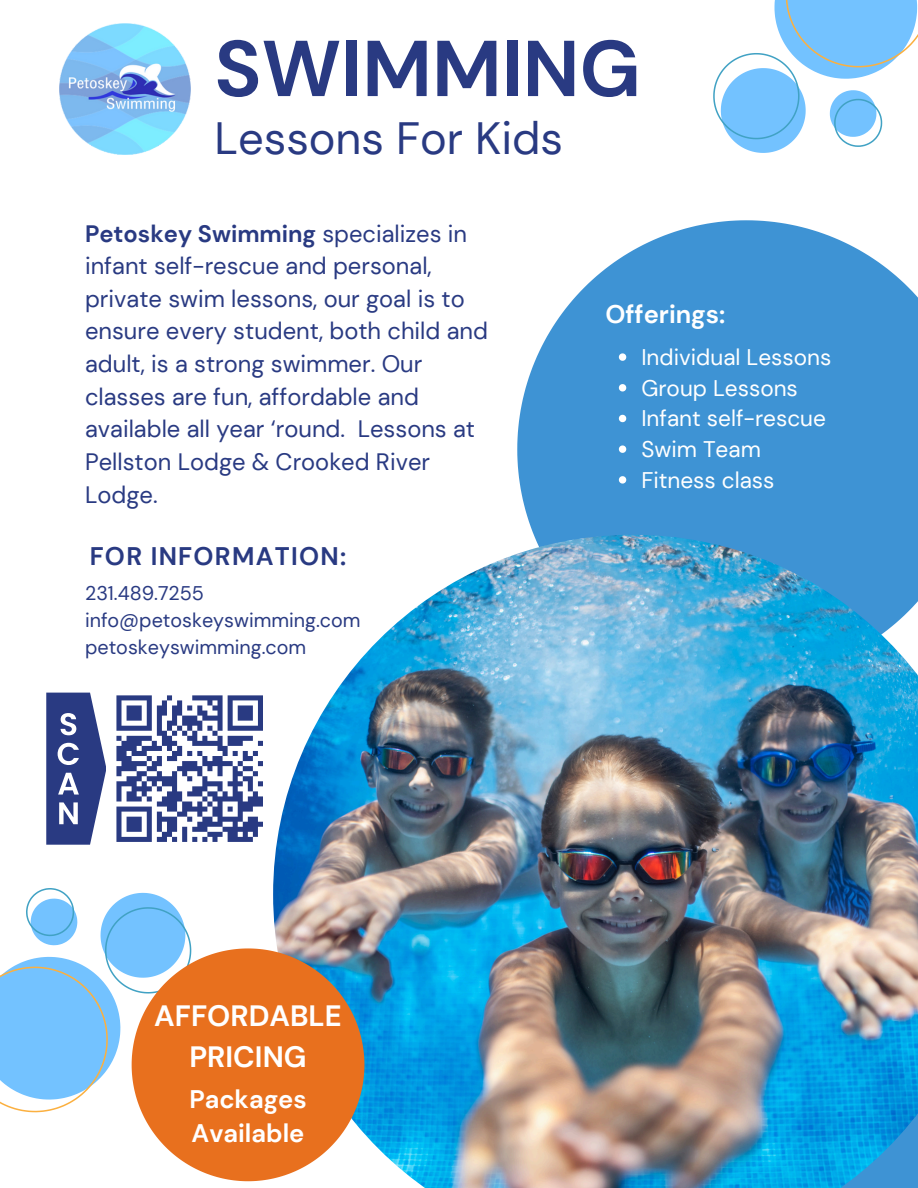
<style>
.page{position:relative;width:918px;height:1188px;background:#fff}
.page>*{position:absolute;margin:0;border:0;box-sizing:border-box;transform-origin:0 0}
.t1{font:700 79.05px "DM Sans";color:#293a82}
.t2{font:45.15px "DM Sans";color:#293a82}
.t3{font:700 29.4px/40.5px "DM Sans";color:#fff;text-align:center}
.t4{font:700 25.5px "DM Sans";color:#fff}
.t5{font:700 25.35px/35px "DM Sans";color:#fff}
.t6{font:700 25.35px "DM Sans";letter-spacing:.05em;color:#293a82}
.t7{font:23.7px/32.7px "DM Sans";color:#293a82}
.t8{font:22.5px "DM Sans";color:#fff}
.t9{font:19.8px "DM Sans";color:#293a82}
.s1{font-weight:700}
</style>
<div class="page">
<svg style="left:0;top:888px;width:192px;height:225px"></svg>
<svg style="left:517px;top:220px;width:401px;height:315px;background:#56a0d9"></svg>
<img style="left:273px;top:535px;width:645px;height:653px">
<svg style="left:132px;top:948px;width:232px;height:233px;background:#dd864a"></svg>
<svg style="left:713px;top:0;width:205px;height:153px"></svg>
<img style="left:60px;top:24px;width:130px;height:130px">
<svg style="left:619px;top:353px;width:7px;height:8px"></svg>
<svg style="left:619px;top:384px;width:7px;height:7px"></svg>
<svg style="left:619px;top:415px;width:7px;height:7px"></svg>
<svg style="left:619px;top:445px;width:7px;height:8px"></svg>
<svg style="left:619px;top:476px;width:7px;height:8px"></svg>
<svg style="left:46px;top:693px;width:217px;height:152px"></svg>
<p class="t1" style="left:214px;top:18px;width:428px">SWIMMING</p>
<h6 class="t2" style="left:214px;top:110px;width:350px">Lessons For Kids</h6>
<p class="t7" style="left:85px;top:217px;width:404px"><span class="s1">Petoskey Swimming</span> specializes in infant self-rescue and personal, private swim lessons, our goal is to ensure every student, both child and adult, is a strong swimmer. Our classes are fun, affordable and available all year ‘round. Lessons at<br>Pellston Lodge &amp; Crooked River<br>Lodge.</p>
<h5 class="t6" style="left:90px;top:540px;width:258px">FOR INFORMATION:</h5>
<p class="t9" style="left:85px;top:580px;width:120px">231.489.7255</p>
<p class="t9" style="left:85px;top:607px;width:277px">info@petoskeyswimming.com</p>
<p class="t9" style="left:85px;top:634px;width:223px">petoskeyswimming.com</p>
<p class="t4" style="left:605px;top:298px;width:121px">Offerings:</p>
<p class="t8" style="left:641px;top:343px;width:191px">Individual Lessons</p>
<p class="t8" style="left:641px;top:373px;width:158px">Group Lessons</p>
<p class="t8" style="left:641px;top:404px;width:186px">Infant self-rescue</p>
<h4 class="t8" style="left:641px;top:435px;width:121px">Swim Team</h4>
<p class="t8" style="left:641px;top:465px;width:135px">Fitness class</p>
<h2 class="t3" style="left:154px;top:996px;width:189px">AFFORDABLE<br>PRICING</h2>
<h1 class="t5" style="left:189px;top:1081px;width:119px">Packages<br>Available</h1>
</div>
